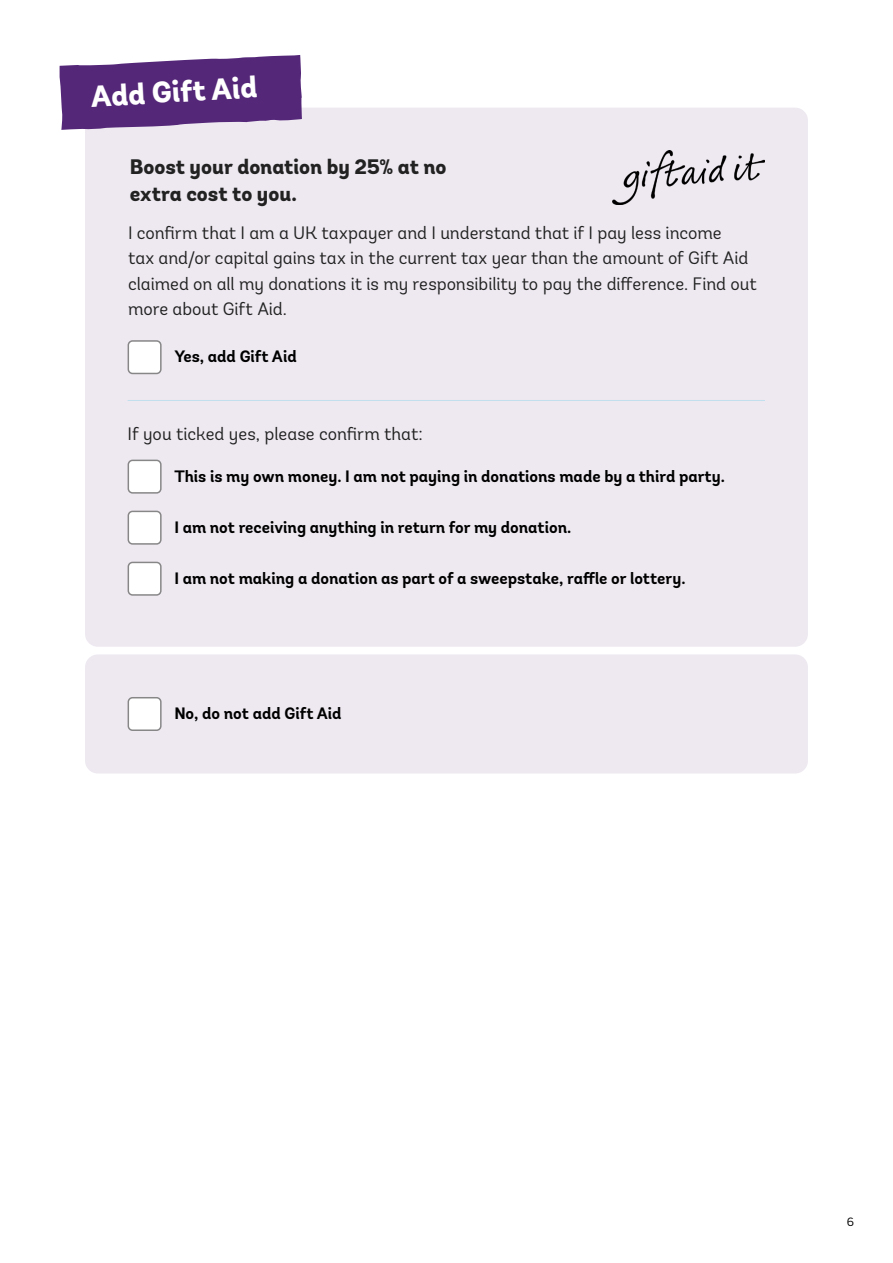
<style>
.page{position:relative;width:893px;height:1263px;background:#fff}
.page>*{position:absolute;margin:0;border:0;box-sizing:border-box;transform-origin:0 0}
.t1{font:800 30px "Andes";color:#fff}
.t2{font:800 21px/27px "Andes";letter-spacing:-.005em;color:#222}
.paragraph{font:18px/25.5px "Andes";color:#222}
.field_label{font:700 16.5px "Andes";color:#000}
.small_text{font:12px "Andes";color:#000}
</style>
<div class="page">
<div style="left:85px;top:108px;width:723px;height:539px;background:#eee9f1;border-radius:13px"></div>
<svg style="left:59px;top:55px;width:243px;height:75px;background:#6d478c"></svg>
<img style="left:612px;top:150px;width:153px;height:54px">
<div style="left:128px;top:341px;width:33px;height:32px;background:#fff;border-radius:4px"></div>
<div style="left:128px;top:340px;width:34px;height:34px;border:2px solid #888787;border-radius:4px"></div>
<hr style="left:128px;top:400px;width:637px;height:1px;background:#c2dfee">
<div style="left:128px;top:460px;width:33px;height:33px;background:#fff;border-radius:4px"></div>
<div style="left:128px;top:460px;width:34px;height:34px;border:2px solid #888787;border-radius:4px"></div>
<div style="left:128px;top:511px;width:33px;height:33px;background:#fff;border-radius:4px"></div>
<div style="left:128px;top:511px;width:34px;height:34px;border:2px solid #888787;border-radius:4px"></div>
<div style="left:128px;top:562px;width:33px;height:33px;background:#fff;border-radius:4px"></div>
<div style="left:128px;top:562px;width:34px;height:34px;border:2px solid #888787;border-radius:4px"></div>
<div style="left:85px;top:654px;width:723px;height:119px;background:#eee9f1;border-radius:13px"></div>
<div style="left:128px;top:698px;width:33px;height:32px;background:#fff;border-radius:4px"></div>
<div style="left:128px;top:697px;width:34px;height:34px;border:2px solid #888787;border-radius:4px"></div>
<h2 class="t1" style="left:90px;top:77px;width:168px;rotate:-3deg">Add Gift Aid</h2>
<h3 class="t2" style="left:130px;top:155px;width:318px">Boost your donation by 25% at no extra cost to you.</h3>
<p class="paragraph" style="left:128px;top:220px;width:630px">I confirm that I am a UK taxpayer and I understand that if I pay less income<br>tax and/or capital gains tax in the current tax year than the amount of Gift Aid claimed on all my donations it is my responsibility to pay the difference. Find out more about Gift Aid.</p>
<p class="field_label" style="left:174px;top:346px;width:124px">Yes, add Gift Aid</p>
<p class="paragraph" style="left:128px;top:421px;width:297px">If you ticked yes, please confirm that:</p>
<p class="field_label" style="left:174px;top:466px;width:552px">This is my own money. I am not paying in donations made by a third party.</p>
<p class="field_label" style="left:174px;top:517px;width:399px">I am not receiving anything in return for my donation.</p>
<p class="field_label" style="left:174px;top:568px;width:513px">I am not making a donation as part of a sweepstake, raffle or lottery.</p>
<p class="field_label" style="left:174px;top:703px;width:169px">No, do not add Gift Aid</p>
<p class="small_text" style="left:847px;top:1214px;width:9px">6</p>
</div>
